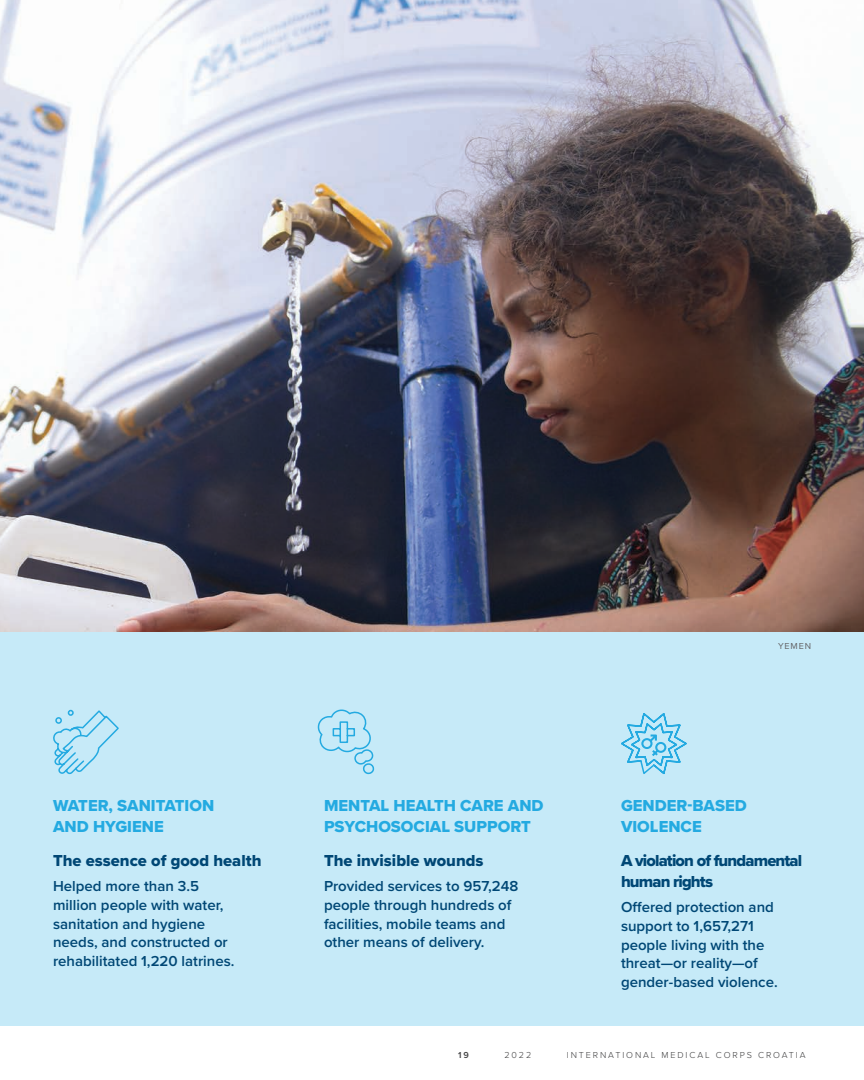
<style>
.page{position:relative;width:864px;height:1080px;background:#fff}
.page>*{position:absolute;margin:0;border:0;box-sizing:border-box;transform-origin:0 0}
.Paragraph_Pull_out-_Blue{font:16.5px/21px "Proxima Nova Extrabld";color:#24aae1}
.Section_intro_body_type_-_Blue_9pt{font:16.5px "Proxima Nova Extrabld";color:#004775}
.Section_intro_body_type_-_Blue_9pt-2{font:16.5px/21px "Proxima Nova Extrabld";letter-spacing:-.05em;color:#004775}
.Section_intro_body_type_-_Blue_9pt-3{font:600 15px/18.8px "Proxima Nova";color:#004775}
.t1{font:300 9px "Proxima Nova";letter-spacing:.21em;color:#3e3e3f}
.Subhead_8_12{font:9px "Proxima Nova";letter-spacing:.1em;color:#636366}
.t2{font:600 9px "Proxima Nova";color:#3e3e3f}
</style>
<div class="page">
<img style="left:0;top:0;width:864px;height:633px">
<div style="left:0;top:633px;width:864px;height:393px;background:#c6eaf8"></div>
<svg style="left:53px;top:709px;width:66px;height:66px"></svg>
<svg style="left:317px;top:709px;width:58px;height:65px"></svg>
<svg style="left:621px;top:713px;width:66px;height:61px"></svg>
<p class="Paragraph_Pull_out-_Blue" style="left:53px;top:795px;width:163px">WATER, SANITATION<br>AND HYGIENE</p>
<p class="Section_intro_body_type_-_Blue_9pt" style="left:53px;top:848px;width:210px">The essence of good health</p>
<p class="Section_intro_body_type_-_Blue_9pt-3" style="left:53px;top:876px;width:183px">Helped more than 3.5 million people with water, sanitation and hygiene needs, and constructed or rehabilitated 1,220 latrines.</p>
<p class="Paragraph_Pull_out-_Blue" style="left:324px;top:795px;width:221px">MENTAL HEALTH CARE AND<br>PSYCHOSOCIAL SUPPORT</p>
<p class="Section_intro_body_type_-_Blue_9pt" style="left:324px;top:848px;width:161px">The invisible wounds</p>
<p class="Section_intro_body_type_-_Blue_9pt-3" style="left:324px;top:876px;width:196px">Provided services to 957,248 people through hundreds of facilities, mobile teams and other means of delivery.</p>
<p class="Subhead_8_12" style="left:778px;top:639px;width:35px">YEMEN</p>
<p class="Paragraph_Pull_out-_Blue" style="left:621px;top:795px;width:127px">GENDER-BASED<br>VIOLENCE</p>
<p class="Section_intro_body_type_-_Blue_9pt-2" style="left:621px;top:849px;width:183px">A violation of fundamental human rights</p>
<p class="Section_intro_body_type_-_Blue_9pt-3" style="left:621px;top:897px;width:158px">Offered protection and support to 1,657,271 people living with the threat—or reality—of gender-based violence.</p>
<p class="t2" style="left:458px;top:1048px;width:12px">19</p>
<p class="t1" style="left:504px;top:1050px;width:28px">2022</p>
<p class="t1" style="left:567px;top:1050px;width:240px">INTERNATIONAL MEDICAL CORPS CROATIA</p>
</div>
